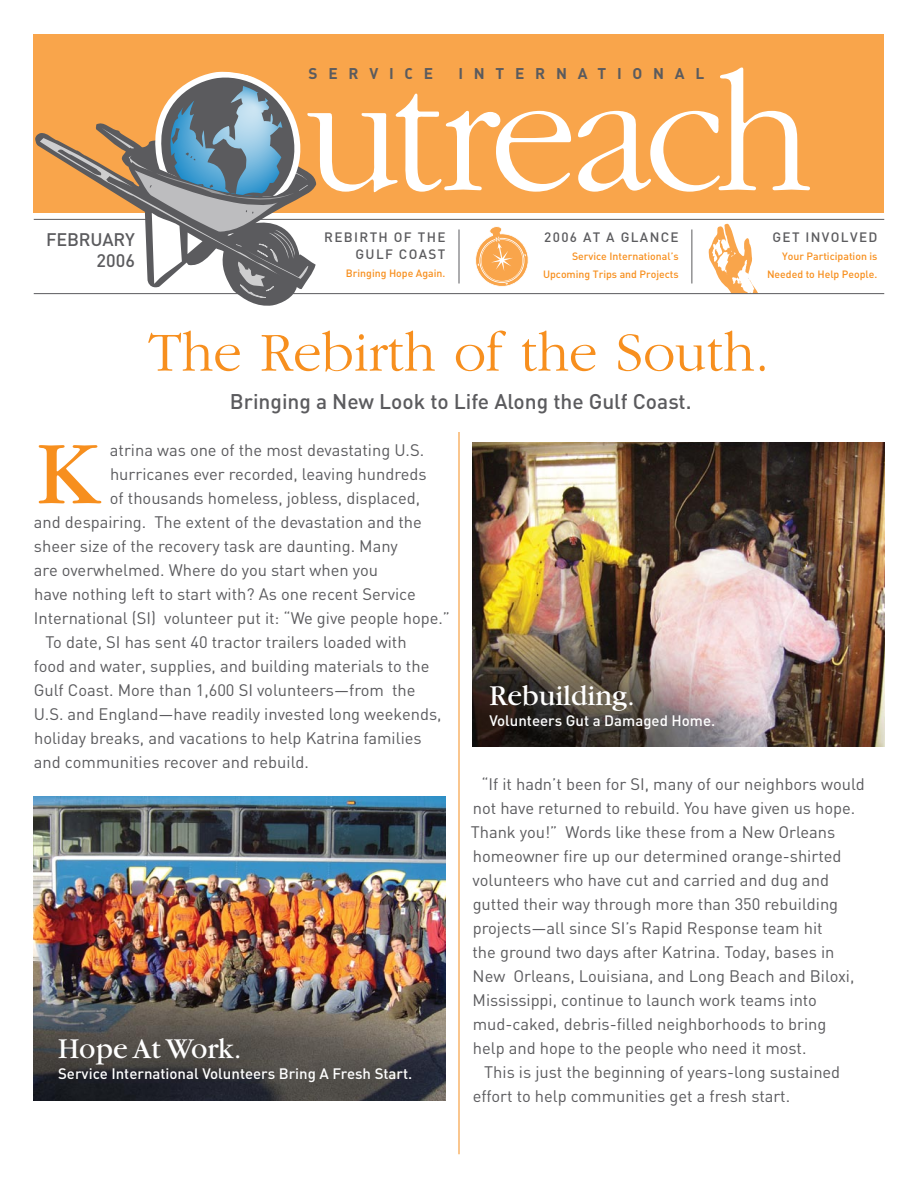
<style>
.page{position:relative;width:918px;height:1188px;background:#fff}
.page>*{position:absolute;margin:0;border:0;box-sizing:border-box;transform-origin:0 0}
.t1{font:93px "Garamond";color:#f78f1e}
.t2{font:300 57px "Garamond";color:#f78f1e}
.t3{font:30px "Garamond";color:#fff}
.t4{font:500 21px "DIN";color:#5b5b5e}
.t5{font:500 18px/21.6px "DIN";letter-spacing:-.01em;color:#5b5b5e;text-align:right}
.t6{font:16.5px/24px "DIN";color:#5b5b5e}
.t7{font:700 15.45px "DIN";letter-spacing:.7em;color:#5b5b5e}
.t8{font:500 15px "DIN";color:#fff}
.t9{font:500 13.5px/16.2px "DIN";letter-spacing:.1em;color:#5b5b5e;text-align:right}
.t10{font:500 10.5px/18px "DIN";color:#f78f1e;text-align:right}
</style>
<div class="page">
<svg style="left:709px;top:224px;width:49px;height:69px"></svg>
<div style="left:34px;top:34px;width:850px;height:179px;background:#f9a54b"></div>
<svg style="left:578px;top:68px;width:232px;height:124px"></svg>
<hr style="left:34px;top:219px;width:850px;height:1px;background:#5b5b5e">
<hr style="left:34px;top:293px;width:850px;height:1px;background:#5b5b5e">
<hr style="left:692px;top:230px;width:1px;height:54px;background:#5b5b5e">
<img style="left:472px;top:442px;width:412px;height:304px">
<img style="left:34px;top:796px;width:412px;height:304px">
<svg style="left:35px;top:133px;width:254px;height:173px"></svg>
<svg style="left:40px;top:71px;width:531px;height:227px"></svg>
<hr style="left:459px;top:432px;width:1px;height:722px;background:#f78f1e">
<p class="t7" style="left:309px;top:63px;width:126px">SERVICE</p>
<p class="t7" style="left:458px;top:63px;width:247px">INTERNATIONAL</p>
<p class="t5" style="left:46px;top:228px;width:90px">FEBRUARY<br>2006</p>
<p class="t9" style="left:324px;top:229px;width:123px">REBIRTH OF THE<br>GULF COAST</p>
<p class="t10" style="left:346px;top:264px;width:101px">Bringing Hope Again.</p>
<p class="t9" style="left:544px;top:229px;width:136px">2006 AT A GLANCE</p>
<p class="t10" style="left:543px;top:247px;width:137px">Service International’s<br>Upcoming Trips and Projects</p>
<p class="t9" style="left:772px;top:229px;width:107px">GET INVOLVED</p>
<p class="t10" style="left:767px;top:247px;width:112px">Your Participation is<br>Needed to Help People.</p>
<h2 class="t2" style="left:148px;top:323px;width:623px">The Rebirth of the South.</h2>
<p class="t4" style="left:230px;top:388px;width:463px">Bringing a New Look to Life Along the Gulf Coast.</p>
<p class="t6" style="left:110px;top:437px;width:316px">atrina was one of the most devastating U.S.</p>
<p class="t6" style="left:110px;top:461px;width:318px">hurricanes ever recorded, leaving hundreds</p>
<p class="t6" style="left:110px;top:485px;width:312px">of thousands homeless, jobless, displaced,</p>
<p class="t6" style="left:34px;top:509px;width:389px">and despairing. The extent of the devastation and the</p>
<p class="t6" style="left:34px;top:533px;width:366px">sheer size of the recovery task are daunting. Many</p>
<p class="t6" style="left:34px;top:557px;width:346px">are overwhelmed. Where do you start when you</p>
<p class="t6" style="left:34px;top:581px;width:383px">have nothing left to start with? As one recent Service</p>
<p class="t6" style="left:34px;top:605px;width:418px">International (SI) volunteer put it: “We give people hope.”</p>
<p class="t6" style="left:46px;top:629px;width:363px">To date, SI has sent 40 tractor trailers loaded with</p>
<p class="t6" style="left:34px;top:653px;width:397px">food and water, supplies, and building materials to the</p>
<p class="t6" style="left:34px;top:677px;width:383px">Gulf Coast. More than 1,600 SI volunteers—from the</p>
<p class="t6" style="left:34px;top:701px;width:409px">U.S. and England—have readily invested long weekends,</p>
<p class="t6" style="left:34px;top:725px;width:389px">holiday breaks, and vacations to help Katrina families</p>
<p class="t6" style="left:34px;top:749px;width:277px">and communities recover and rebuild.</p>
<h1 class="t1" style="left:36px;top:425px;width:65px">K</h1>
<h3 class="t3" style="left:58px;top:1033px;width:185px">Hope At Work.</h3>
<p class="t8" style="left:58px;top:1064px;width:356px">Service International Volunteers Bring A Fresh Start.</p>
<h3 class="t3" style="left:489px;top:680px;width:147px">Rebuilding.</h3>
<p class="t8" style="left:489px;top:711px;width:228px">Volunteers Gut a Damaged Home.</p>
<p class="t6" style="left:471px;top:771px;width:396px;text-indent:11px">“If it hadn’t been for SI, many of our neighbors would not have returned to rebuild. You have given us hope.<br>Thank you!” Words like these from a New Orleans homeowner fire up our determined orange-shirted volunteers who have cut and carried and dug and gutted their way through more than 350 rebuilding projects—all since SI’s Rapid Response team hit<br>the ground two days after Katrina. Today, bases in New Orleans, Louisiana, and Long Beach and Biloxi, Mississippi, continue to launch work teams into mud-caked, debris-filled neighborhoods to bring<br>help and hope to the people who need it most.</p>
<p class="t6" style="left:473px;top:1059px;width:369px;text-indent:12px">This is just the beginning of years-long sustained effort to help communities get a fresh start.</p>
</div>
